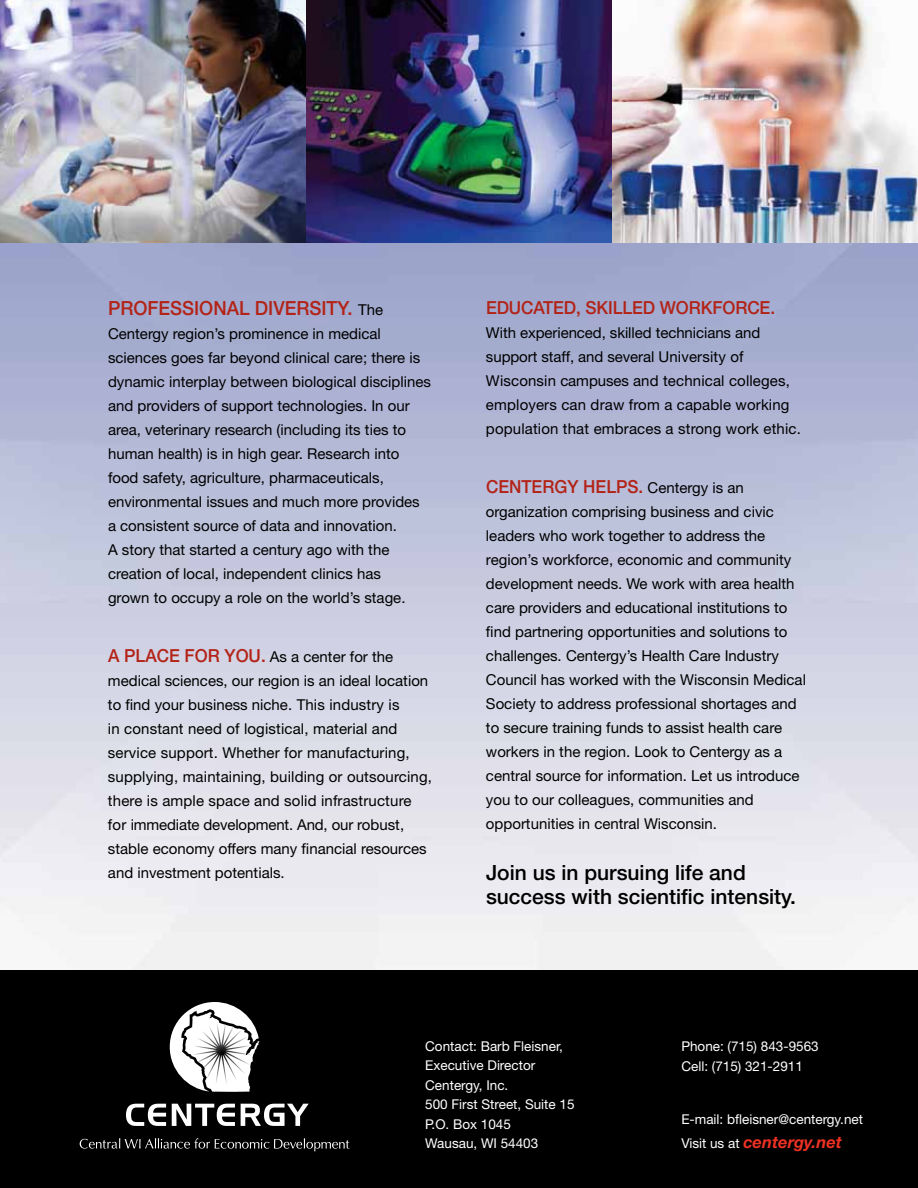
<style>
.page{position:relative;width:918px;height:1188px;background:#fff}
.page>*{position:absolute;margin:0;border:0;box-sizing:border-box;transform-origin:0 0}
.t1{font:500 21px/24px "Helvetica Neue";color:#000}
.t2{font:500 19.5px "Helvetica Neue";color:#b32317;scale:.95 1}
.t3{font:500 18px "Helvetica Neue";letter-spacing:-.005em;color:#b32317;scale:.95 1}
.t4{font:italic 700 16.5px "Helvetica Neue LT Std";color:#ee3124}
.t5{font:15px/24px "Helvetica Neue";color:#000}
.t6{font:13.5px/19.5px "Helvetica Neue";color:#fff}
.s1{font-weight:400;font-size:15px;color:#000}
.s2{font-weight:500;font-size:18px;color:#b32317}
.s3{font-family:"Helvetica Neue";font-weight:400;font-style:normal;font-size:13.5px;color:#fff}
</style>
<div class="page">
<div style="left:0;top:970px;width:918px;height:218px;background:#000"></div>
<img style="left:0;top:0;width:918px;height:243px">
<img style="left:306px;top:0;width:306px;height:243px">
<svg style="left:126px;top:1104px;width:40px;height:22px"></svg>
<svg style="left:172px;top:1104px;width:63px;height:22px"></svg>
<svg style="left:241px;top:1104px;width:68px;height:22px"></svg>
<svg style="left:80px;top:1138px;width:269px;height:13px"></svg>
<svg style="left:170px;top:1002px;width:89px;height:90px"></svg>
<h2 class="t2" style="left:108px;top:297px;width:291px">PROFESSIONAL DIVERSITY. <span class="s1">The</span></h2>
<p class="t5" style="left:108px;top:322px;width:325px">Centergy region’s prominence in medical sciences goes far beyond clinical care; there is dynamic interplay between biological disciplines and providers of support technologies. In our area, veterinary research (including its ties to human health) is in high gear. Research into food safety, agriculture, pharmaceuticals, environmental issues and much more provides a consistent source of data and innovation.<br>A story that started a century ago with the creation of local, independent clinics has<br>grown to occupy a role on the world’s stage.</p>
<p class="t5" style="left:108px;top:644px;width:326px"><span class="s2">A PLACE FOR you.</span> As a center for the medical sciences, our region is an ideal location to find your business niche. This industry is<br>in constant need of logistical, material and service support. Whether for manufacturing, supplying, maintaining, building or outsourcing, there is ample space and solid infrastructure for immediate development. And, our robust, stable economy offers many financial resources and investment potentials.</p>
<p class="t3" style="left:486px;top:297px;width:50px">Educated</p>
<p class="t3" style="left:576px;top:297px;width:45px">, skilled</p>
<p class="t3" style="left:660px;top:297px;width:69px">wor kforce</p>
<p class="t3" style="left:770px;top:297px;width:7px">.</p>
<p class="t5" style="left:486px;top:320px;width:317px">With experienced, skilled technicians and support staff, and several University of Wisconsin campuses and technical colleges, employers can draw from a capable working population that embraces a strong work ethic.</p>
<p class="t3" style="left:486px;top:475px;width:26px">Center</p>
<p class="t3" style="left:554px;top:475px;width:43px">gy helps</p>
<p class="t5" style="left:486px;top:475px;width:322px;text-indent:153px"><span class="s2">.</span> Centergy is an organization comprising business and civic leaders who work together to address the region’s workforce, economic and community development needs. We work with area health care providers and educational institutions to find partnering opportunities and solutions to challenges. Centergy’s Health Care Industry Council has worked with the Wisconsin Medical Society to address professional shortages and to secure training funds to assist health care workers in the region. Look to Centergy as a central source for information. Let us introduce you to our colleagues, communities and opportunities in central Wisconsin.</p>
<h1 class="t1" style="left:486px;top:860px;width:312px">Join us in pursuing life and success with scientific intensity.</h1>
<p class="t6" style="left:425px;top:1036px;width:151px">Contact: Barb Fleisner,<br>Executive Director<br>Centergy, Inc.<br>500 First Street, Suite 15<br>P.O. Box 1045<br>Wausau, WI 54403</p>
<p class="t6" style="left:681px;top:1037px;width:139px">Phone: (715) 843-9563<br>Cell: (715) 321-2911</p>
<p class="t6" style="left:681px;top:1109px;width:183px">E-mail: bfleisner@centergy.net</p>
<p class="t4" style="left:681px;top:1132px;width:162px"><span class="s3">Visit us at</span> centergy.net</p>
</div>
